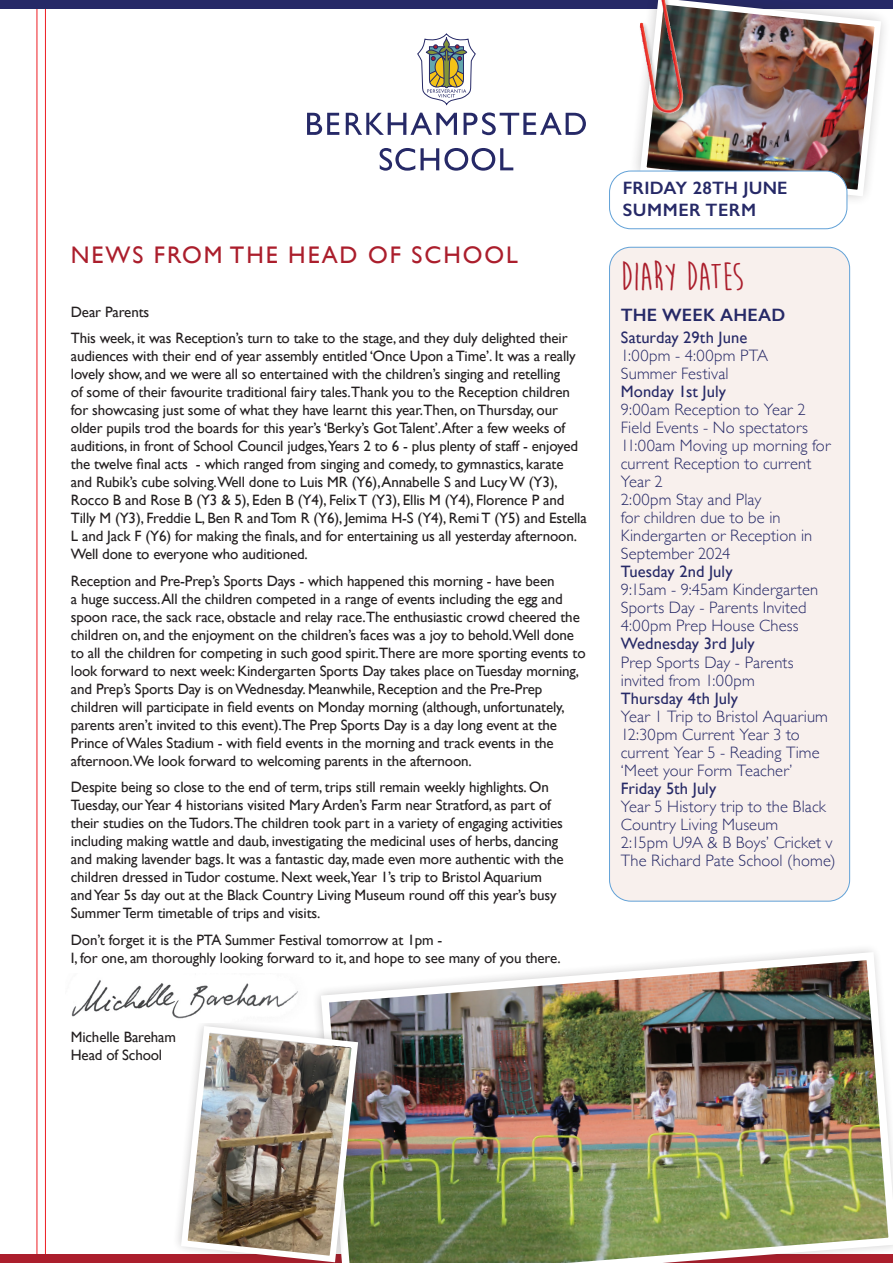
<style>
.page{position:relative;width:893px;height:1263px;background:#fff}
.page>*{position:absolute;margin:0;border:0;box-sizing:border-box;transform-origin:0 0}
.t1{font:700 40.5px "Moon Flower";letter-spacing:-.025em;color:#ab1e2c}
.t2{font:24px "Gill Sans";letter-spacing:.08em;color:#ab1e2c}
.t3{font:600 18px/21.6px "Gill Sans";letter-spacing:.01em;color:#262967}
.t4{font:300 16.5px/18px "Gill Sans";letter-spacing:.01em;color:#262967}
.t5{font:16.5px "Gill Sans";letter-spacing:.005em;color:#262967}
.t6{font:15px/18px "Gill Sans";letter-spacing:-.01em;color:#231f20}
</style>
<div class="page">
<hr style="left:37px;top:0;width:1px;height:1263px;background:#ee1d23">
<hr style="left:45px;top:0;width:1px;height:1263px;background:#ee1d23">
<div style="left:0;top:1254px;width:893px;height:9px;background:#ab1e2c"></div>
<div style="left:0;top:0;width:893px;height:9px;background:#262967"></div>
<svg style="left:380px;top:148px;width:35px;height:23px"></svg>
<svg style="left:421px;top:148px;width:18px;height:22px"></svg>
<svg style="left:444px;top:148px;width:24px;height:23px"></svg>
<div style="left:448px;top:151px;width:17px;height:17px;background:#fff;border-radius:50%"></div>
<svg style="left:472px;top:148px;width:23px;height:23px"></svg>
<div style="left:475px;top:151px;width:17px;height:17px;background:#fff;border-radius:50%"></div>
<svg style="left:500px;top:148px;width:13px;height:22px"></svg>
<svg style="left:307px;top:113px;width:32px;height:22px"></svg>
<svg style="left:346px;top:113px;width:111px;height:22px"></svg>
<svg style="left:464px;top:112px;width:122px;height:23px"></svg>
<svg style="left:417px;top:34px;width:59px;height:72px"></svg>
<div style="left:609px;top:247px;width:241px;height:654px;background:#f8f0ed;border-radius:21px"></div>
<div style="left:609px;top:247px;width:241px;height:654px;border:1px solid #61a1d7;border-radius:21px"></div>
<img style="left:637px;top:1px;width:247px;height:199px">
<img style="left:317px;top:949px;width:576px;height:314px">
<svg style="left:317px;top:1016px;width:52px;height:247px"></svg>
<img style="left:178px;top:1023px;width:183px;height:240px">
<div style="left:639px;top:0;width:50px;height:119px;background:#231f20;opacity:.25"></div>
<img style="left:661px;top:0;width:19px;height:110px">
<img style="left:71px;top:980px;width:227px;height:39px">
<div style="left:609px;top:171px;width:238px;height:58px;background:#fff;border-radius:21px"></div>
<div style="left:609px;top:171px;width:238px;height:58px;border:1px solid #61a1d7;border-radius:21px"></div>
<h2 class="t2" style="left:71px;top:241px;width:448px">NEWS FROM THE HEAD OF SCHOOL</h2>
<p class="t6" style="left:71px;top:298px;width:498px;line-height:26.5px">Dear Parents<br>This week, it was Reception’s turn to take to the stage, and they duly delighted their</p>
<p class="t6" style="left:71px;top:347px;width:517px">audiences with their end of year assembly entitled ‘Once Upon a Time’. It was a really lovely show, and we were all so entertained with the children’s singing and retelling<br>of some of their favourite traditional fairy tales.Thank you to the Reception children for showcasing just some of what they have learnt this year.Then, on Thursday, our older pupils trod the boards for this year’s ‘Berky’s Got Talent’.After a few weeks of auditions, in front of School Council judges,Years 2 to 6 - plus plenty of staff - enjoyed the twelve final acts - which ranged from singing and comedy, to gymnastics, karate and Rubik’s cube solving.Well done to Luis MR (Y6),Annabelle S and Lucy W (Y3), Rocco B and Rose B (Y3 &amp; 5), Eden B (Y4), Felix T (Y3), Ellis M (Y4), Florence P and Tilly M (Y3), Freddie L, Ben R and Tom R (Y6), Jemima H-S (Y4), Remi T (Y5) and Estella L and Jack F (Y6) for making the finals, and for entertaining us all yesterday afternoon.<br>Well done to everyone who auditioned.</p>
<p class="t6" style="left:71px;top:571px;width:516px">Reception and Pre-Prep’s Sports Days - which happened this morning - have been<br>a huge success.All the children competed in a range of events including the egg and spoon race, the sack race, obstacle and relay race.The enthusiastic crowd cheered the children on, and the enjoyment on the children’s faces was a joy to behold.Well done to all the children for competing in such good spirit.There are more sporting events to look forward to next week: Kindergarten Sports Day takes place on Tuesday morning, and Prep’s Sports Day is on Wednesday. Meanwhile, Reception and the Pre-Prep children will participate in field events on Monday morning (although, unfortunately, parents aren’t invited to this event).The Prep Sports Day is a day long event at the Prince of Wales Stadium - with field events in the morning and track events in the afternoon.We look forward to welcoming parents in the afternoon.</p>
<p class="t6" style="left:71px;top:778px;width:494px">Despite being so close to the end of term, trips still remain weekly highlights. On Tuesday, our Year 4 historians visited Mary Arden’s Farm near Stratford, as part of their studies on the Tudors.The children took part in a variety of engaging activities including making wattle and daub, investigating the medicinal uses of herbs, dancing and making lavender bags. It was a fantastic day, made even more authentic with the children dressed in Tudor costume. Next week,Year 1’s trip to Bristol Aquarium and Year 5s day out at the Black Country Living Museum round off this year’s busy Summer Term timetable of trips and visits.</p>
<p class="t6" style="left:71px;top:930px;width:491px">Don’t forget it is the PTA Summer Festival tomorrow at 1pm -<br>I, for one, am thoroughly looking forward to it, and hope to see many of you there.</p>
<p class="t6" style="left:71px;top:1028px;width:107px">Michelle Bareham<br>Head of School</p>
<p class="t3" style="left:623px;top:177px;width:166px">FRIDAY 28TH JUNE<br>SUMMER TERM</p>
<h1 class="t1" style="left:621px;top:256px;width:124px">DIARY DATES</h1>
<p class="t3" style="left:621px;top:304px;width:166px">THE WEEK AHEAD</p>
<p class="t5" style="left:621px;top:328px;width:128px">Saturday 29th June</p>
<p class="t4" style="left:621px;top:346px;width:149px">1:00pm - 4:00pm PTA<br>Summer Festival</p>
<p class="t5" style="left:621px;top:382px;width:107px">Monday 1st July</p>
<p class="t4" style="left:621px;top:400px;width:211px">9:00am Reception to Year 2<br>Field Events - No spectators<br>11:00am Moving up morning for current Reception to current<br>Year 2<br>2:00pm Stay and Play<br>for children due to be in<br>Kindergarten or Reception in<br>September 2024</p>
<p class="t5" style="left:621px;top:562px;width:113px">Tuesday 2nd July</p>
<p class="t4" style="left:621px;top:580px;width:199px">9:15am - 9:45am Kindergarten<br>Sports Day - Parents Invited<br>4:00pm Prep House Chess</p>
<p class="t5" style="left:621px;top:634px;width:136px">Wednesday 3rd July</p>
<p class="t4" style="left:621px;top:652px;width:174px">Prep Sports Day - Parents invited from 1:00pm</p>
<p class="t5" style="left:621px;top:688px;width:119px">Thursday 4th July</p>
<p class="t4" style="left:621px;top:706px;width:209px">Year 1 Trip to Bristol Aquarium<br>12:30pm Current Year 3 to current Year 5 - Reading Time ‘Meet your Form Teacher’</p>
<p class="t5" style="left:621px;top:778px;width:97px">Friday 5th July</p>
<p class="t4" style="left:621px;top:796px;width:216px">Year 5 History trip to the Black<br>Country Living Museum<br>2:15pm U9A &amp; B Boys’ Cricket v<br>The Richard Pate School (home)</p>
</div>
